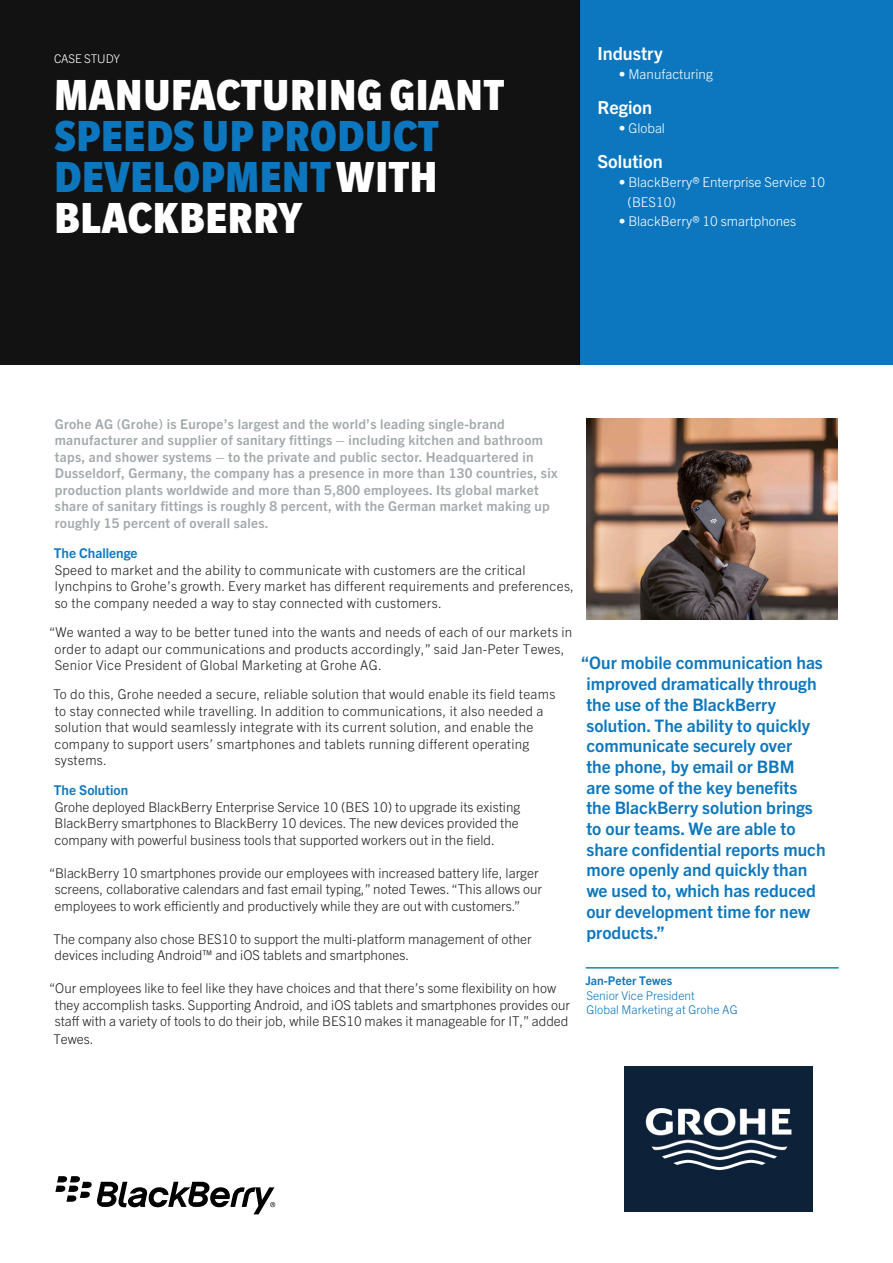
<style>
.page{position:relative;width:893px;height:1263px;background:#fff}
.page>*{position:absolute;margin:0;border:0;box-sizing:border-box;transform-origin:0 0}
.t1{font:900 condensed 47.25px/41.1px "Slate Pro";letter-spacing:.015em;color:#fff}
.t2{font:700 18px "Trade Gothic Next LT Pro";color:#fff}
.t3{font:700 17.25px/20.7px "Trade Gothic Next LT Pro";color:#0c77be}
.t4{font:300 13.5px/16.5px "Trade Gothic Next LT Pro";letter-spacing:.02em;color:#231f20}
.t5{font:300 13.5px/16.5px "Trade Gothic Next LT Pro";color:#231f20}
.t6{font:700 13.5px/16.6px "Trade Gothic Next LT Pro";letter-spacing:.02em;color:#a3a9ac}
.t7{font:300 13.5px/19.5px "Trade Gothic Next LT Pro";color:#fff}
.t8{font:700 13.5px "Trade Gothic Next LT Pro";color:#0c77be}
.t9{font:300 12px/14.4px "Trade Gothic Next LT Pro";color:#0c77be}
.t10{font:300 12px "Trade Gothic Next LT Pro";letter-spacing:-.01em;color:#fff}
.s1{color:#0c77be}
.s2{font-weight:700}
</style>
<div class="page">
<svg style="left:55px;top:1176px;width:220px;height:38px"></svg>
<div style="left:579px;top:0;width:314px;height:364px;background:#0c77be"></div>
<img style="left:586px;top:419px;width:252px;height:200px">
<hr style="left:586px;top:967px;width:253px;height:1px;background:#00a49a">
<div style="left:0;top:0;width:579px;height:364px;background:#121212"></div>
<hr style="left:586px;top:967px;width:252px;height:1px;background:#0c77be">
<img style="left:625px;top:1066px;width:188px;height:145px">
<p class="t10" style="left:54px;top:50px;width:68px">CASE STUDY</p>
<p class="t2" style="left:597px;top:41px;width:67px">Industry</p>
<p class="t7" style="left:619px;top:64px;width:96px">• Manufacturing</p>
<p class="t2" style="left:597px;top:95px;width:56px">Region</p>
<p class="t7" style="left:619px;top:118px;width:48px">• Global</p>
<p class="t2" style="left:597px;top:149px;width:67px">Solution</p>
<p class="t7" style="left:628px;top:172px;width:199px;text-indent:-9px">• BlackBerry® Enterprise Service 10 (BES10)</p>
<p class="t7" style="left:619px;top:211px;width:179px">• BlackBerry® 10 smartphones</p>
<p class="t1" style="left:54px;top:74px;width:451px">MANUFACTURING GIANT<br><span class="s1">SPEEDS UP PRODUCT<br>DEVELOPMENT</span> WITH<br>BLACKBERRY</p>
<p class="t6" style="left:55px;top:414px;width:504px">Grohe AG (Grohe) is Europe’s largest and the world’s leading single-brand manufacturer and supplier of sanitary fittings – including kitchen and bathroom taps, and shower systems – to the private and public sector. Headquartered in Dusseldorf, Germany, the company has a presence in more than 130 countries, six production plants worldwide and more than 5,800 employees. Its global market share of sanitary fittings is roughly 8 percent, with the German market making up roughly 15 percent of overall sales.</p>
<p class="t8" style="left:54px;top:544px;width:85px">The Challenge</p>
<p class="t4" style="left:55px;top:561px;width:521px">Speed to market and the ability to communicate with customers are the critical lynchpins to Grohe’s growth. Every market has different requirements and preferences, so the company needed a way to stay connected with customers.</p>
<p class="t4" style="left:55px;top:623px;width:519px;text-indent:-6px">“We wanted a way to be better tuned into the wants and needs of each of our markets in order to adapt our communications and products accordingly,” said Jan-Peter Tewes,<br>Senior Vice President of Global Marketing at Grohe AG.</p>
<p class="t4" style="left:53px;top:685px;width:503px">To do this, Grohe needed a secure, reliable solution that would enable its field teams to stay connected while travelling. In addition to communications, it also needed a solution that would seamlessly integrate with its current solution, and enable the company to support users’ smartphones and tablets running different operating systems.</p>
<p class="t8" style="left:54px;top:781px;width:76px">The Solution</p>
<p class="t4" style="left:55px;top:798px;width:467px;text-align:justify">Grohe deployed BlackBerry Enterprise Service 10 (BES 10) to upgrade its existing BlackBerry smartphones to BlackBerry 10 devices. The new devices provided the company with powerful business tools that supported workers out in the field.</p>
<p class="t5" style="left:55px;top:864px;width:489px;text-indent:-6px">“BlackBerry 10 smartphones provide our employees with increased battery life, larger screens, collaborative calendars and fast email typing,” noted Tewes. “This allows our employees to work efficiently and productively while they are out with customers.”</p>
<p class="t5" style="left:53px;top:930px;width:480px">The company also chose BES10 to support the multi-platform management of other devices including Android™ and iOS tablets and smartphones.</p>
<p class="t5" style="left:53px;top:979px;width:518px;text-indent:-4px">“Our employees like to feel like they have choices and that there’s some flexibility on how they accomplish tasks. Supporting Android, and iOS tablets and smartphones provides our staff with a variety of tools to do their job, while BES10 makes it manageable for IT,” added Tewes.</p>
<p class="t3" style="left:586px;top:652px;width:241px;text-indent:-6px">“Our mobile communication has improved dramatically through the use of the BlackBerry solution. The ability to quickly communicate securely over<br>the phone, by email or BBM<br>are some of the key benefits the BlackBerry solution brings to our teams. We are able to share confidential reports much more openly and quickly than we used to, which has reduced our development time for new products.”</p>
<p class="t9" style="left:586px;top:973px;width:154px"><span class="s2">Jan-Peter Tewes<br></span>Senior Vice President<br>Global Marketing at Grohe AG</p>
</div>
